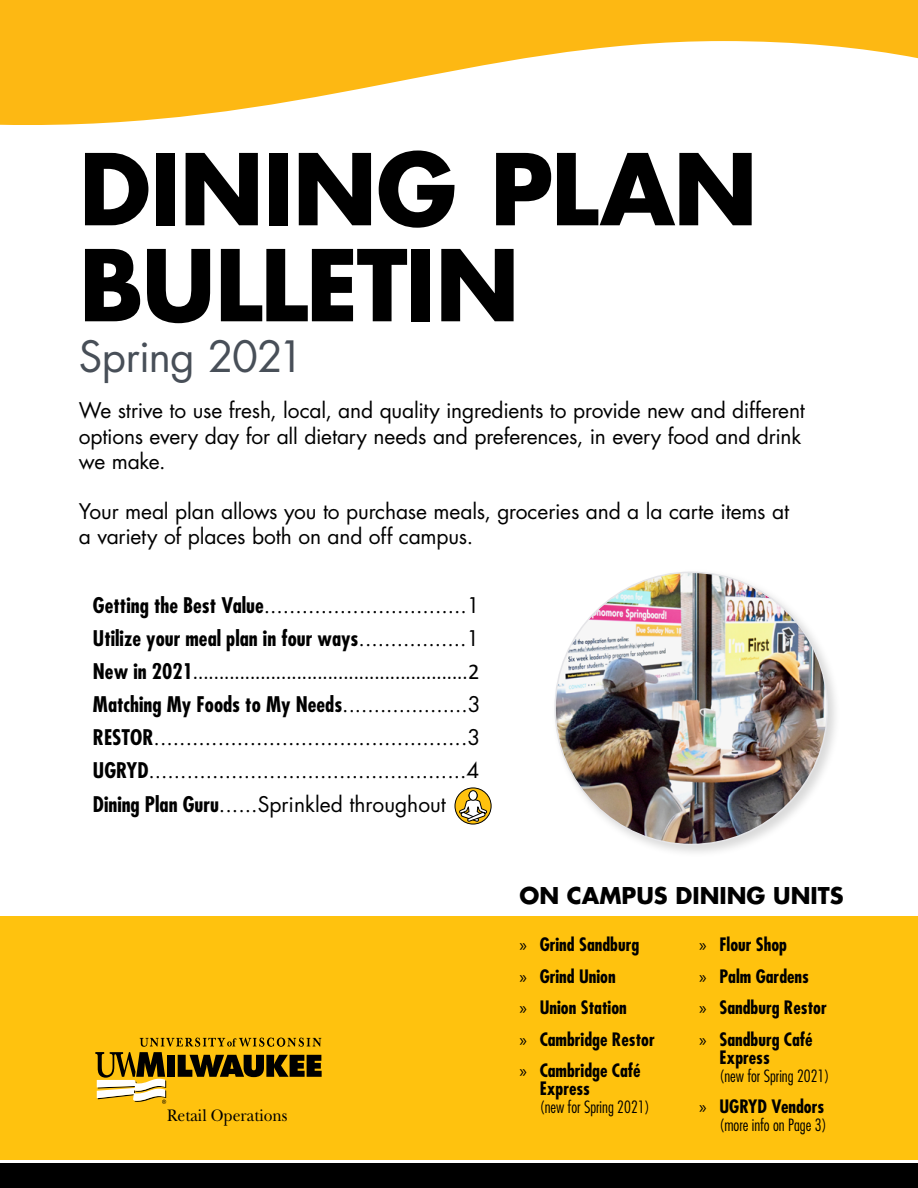
<style>
.page{position:relative;width:918px;height:1188px;background:#fff}
.page>*{position:absolute;margin:0;border:0;box-sizing:border-box;transform-origin:0 0}
.t1{font:700 96px/96px "Futura Std";letter-spacing:-.015em;color:#000}
.t2{font:42px "Futura Std";letter-spacing:-.025em;color:#484f58}
.t3{font:700 22.5px "Futura Std";color:#000}
.t4{font:21px/25.2px "Futura Std";letter-spacing:-.005em;color:#000}
.t5{font:21px "Calibri";color:#000}
.t6{font:20.85px "Futura Std";color:#000}
.t7{font:700 condensed 18px/31.5px "Futura Std";color:#000}
.t8{font:17.4px "New Baskerville";color:#000;scale:.9 1}
.t9{font:300 condensed 16.5px "Futura Std";color:#000}
.s1{font-weight:700;font-stretch:condensed}
.s2{font-family:"Futura Std";font-weight:700;font-stretch:condensed}
.s3{font-size:22.5px}
.s4{font-weight:700;font-stretch:condensed;font-size:21px}
.s5{font-size:21px}
.s6{font-family:"Myriad Pro";font-weight:400;font-stretch:normal}
</style>
<div class="page">
<div style="left:0;top:916px;width:918px;height:243px;background:#ffc20e"></div>
<svg style="left:0;top:0;width:918px;height:125px;fill:#fdb813"></svg>
<div style="left:551px;top:568px;width:291px;height:291px;background:#000;opacity:.15"></div>
<img style="left:555px;top:572px;width:272px;height:272px;border-radius:136px">
<div style="left:0;top:1163px;width:918px;height:25px;background:#000"></div>
<svg style="left:455px;top:788px;width:36px;height:36px"></svg>
<div style="left:455px;top:788px;width:36px;height:36px;border:1px solid #000;border-radius:50%"></div>
<div style="left:469px;top:790px;width:8px;height:11px;border:1px solid #000;border-radius:50%"></div>
<svg style="left:459px;top:791px;width:29px;height:31px"></svg>
<svg style="left:95px;top:1038px;width:227px;height:66px"></svg>
<h1 class="t1" style="left:79px;top:140px;width:680px">DINING PLAN<br>BULLETIN</h1>
<h2 class="t2" style="left:79px;top:329px;width:227px">Spring 2021</h2>
<p class="t4" style="left:79px;top:398px;width:728px">We strive to use fresh, local, and quality ingredients to provide new and different options every day for all dietary needs and preferences, in every food and drink we make.</p>
<p class="t4" style="left:79px;top:499px;width:712px">Your meal plan allows you to purchase meals, groceries and a la carte items at a variety of places both on and off campus.</p>
<p class="t4" style="left:93px;top:589px;width:388px;line-height:33px"><span class="s1">Getting the Best Value</span>................................1<br><span class="s1">Utilize your meal plan in four ways</span>.................1</p>
<p class="t5" style="left:93px;top:658px;width:388px"><span class="s2">New in 2021</span>.....................................................<span class="s3">2</span></p>
<p class="t4" style="left:93px;top:688px;width:389px;line-height:33px"><span class="s1">Matching My Foods to My Needs</span>....................3<br><span class="s1">RESTOR</span>.................................................3</p>
<p class="t6" style="left:93px;top:757px;width:388px"><span class="s4">UGRYD</span>..................................................<span class="s5">4</span></p>
<p class="t4" style="left:93px;top:792px;width:355px"><span class="s1">Dining Plan Guru</span>......Sprinkled throughout</p>
<p class="t8" style="left:167px;top:1105px;width:135px">Retail Operations</p>
<p class="t3" style="left:519px;top:881px;width:326px">ON CAMPUS DINING UNITS</p>
<p class="t7" style="left:519px;top:929px;width:137px"><span class="s6">»</span> Grind Sandburg<br><span class="s6">»</span> Grind Union<br><span class="s6">»</span> Union Station<br><span class="s6">»</span> Cambridge Restor <span class="s6">»</span> Cambridge Café</p>
<p class="t7" style="left:540px;top:1073px;width:52px">Express</p>
<p class="t9" style="left:540px;top:1098px;width:111px">(new for Spring 2021)</p>
<p class="t7" style="left:699px;top:929px;width:129px"><span class="s6">»</span> Flour Shop<br><span class="s6">»</span> Palm Gardens<br><span class="s6">»</span> Sandburg Restor <span class="s6">»</span> Sandburg Café</p>
<p class="t7" style="left:719px;top:1042px;width:52px">Express</p>
<p class="t9" style="left:719px;top:1066px;width:111px">(new for Spring 2021)</p>
<p class="t7" style="left:699px;top:1091px;width:127px"><span class="s6">»</span> UGRYD Vendors</p>
<p class="t9" style="left:719px;top:1116px;width:109px">(more info on Page 3)</p>
</div>
